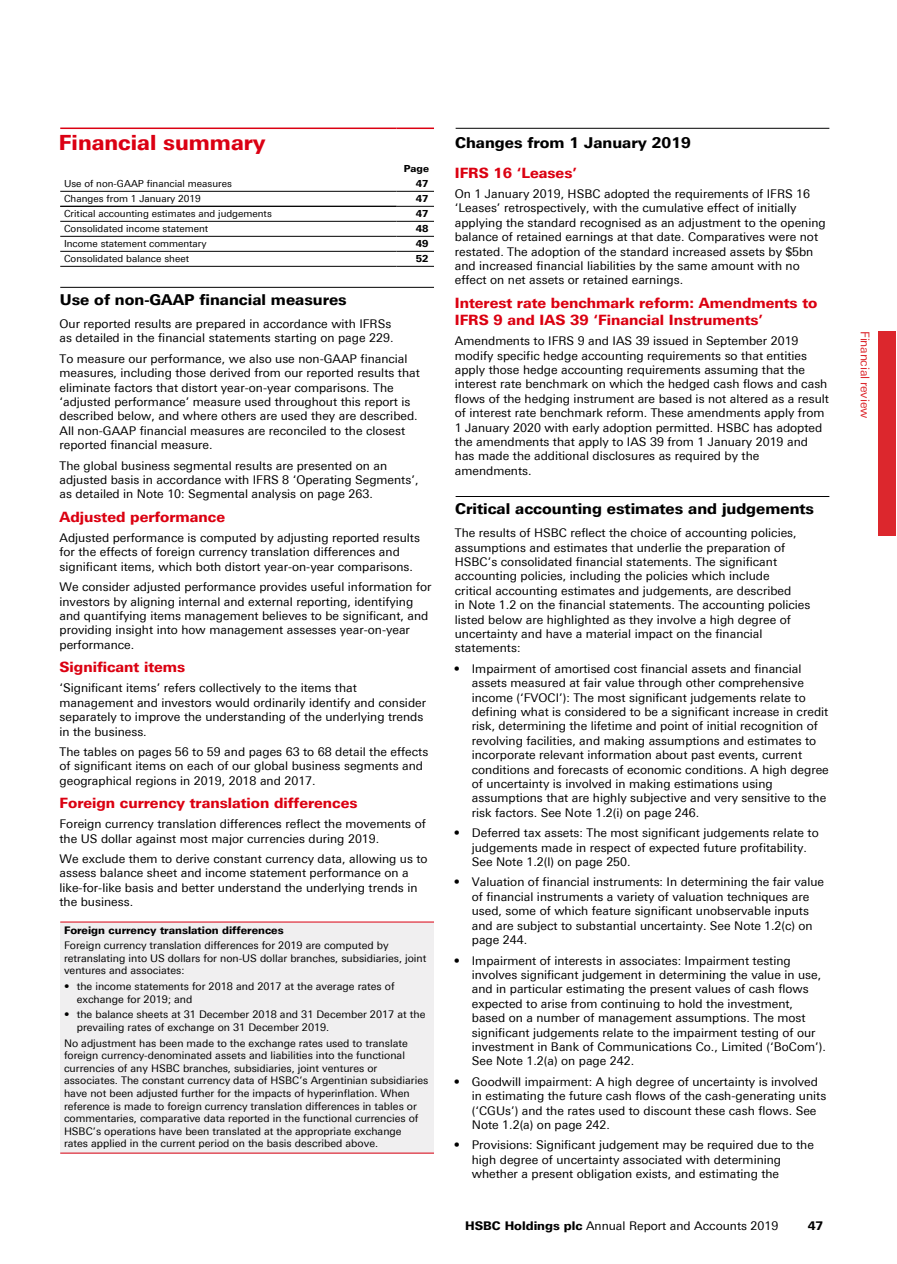
<style>
.page{position:relative;width:897px;height:1264px;background:#fff}
.page>*{position:absolute;margin:0;border:0;box-sizing:border-box;transform-origin:0 0}
.t1{font:800 21px "Univers Next Pro";color:#db0013}
.t2{font:800 15px "Univers Next Pro";color:#000}
.t3{font:800 14.25px/17.1px "Univers Next Pro";color:#db0011}
.t4{font:12px/14.4px "Univers Next Pro";color:#000}
.t5{font:12px "Univers Nextfor HSBC";letter-spacing:-.02em;color:#dc272d}
.t6{font:800 12px "Univers Next Pro";color:#000}
.t7{font:10.5px/12.6px "Univers Next Pro";color:#000}
.t8{font:800 10.5px "Univers Next Pro";color:#000}
.t9{font:9.75px/15px "Univers Next Pro";color:#000}
.t10{font:800 9.75px/15px "Univers Next Pro";color:#000;text-align:justify}
.s1{font-weight:800}
</style>
<div class="page">
<hr style="left:60px;top:128px;width:336px;height:1px;background:#db0011">
<hr style="left:396px;top:128px;width:38px;height:1px;background:#db0011">
<hr style="left:396px;top:191px;width:38px;height:1px;background:#000">
<hr style="left:60px;top:191px;width:336px;height:1px;background:#000">
<hr style="left:396px;top:206px;width:38px;height:1px;background:#000">
<hr style="left:60px;top:206px;width:336px;height:1px;background:#000">
<hr style="left:396px;top:221px;width:38px;height:1px;background:#000">
<hr style="left:60px;top:221px;width:336px;height:1px;background:#000">
<hr style="left:396px;top:236px;width:38px;height:1px;background:#000">
<hr style="left:60px;top:236px;width:336px;height:1px;background:#000">
<hr style="left:396px;top:251px;width:38px;height:1px;background:#000">
<hr style="left:60px;top:251px;width:336px;height:1px;background:#000">
<hr style="left:60px;top:266px;width:336px;height:1px;background:#000">
<hr style="left:396px;top:266px;width:38px;height:1px;background:#000">
<hr style="left:60px;top:287px;width:374px;height:1px;background:#000">
<div style="left:60px;top:922px;width:374px;height:231px;background:#f0eff0"></div>
<hr style="left:60px;top:921px;width:374px;height:1px;background:#db0011">
<hr style="left:60px;top:1152px;width:374px;height:1px;background:#db0011">
<hr style="left:455px;top:128px;width:374px;height:1px;background:#000">
<hr style="left:455px;top:496px;width:374px;height:1px;background:#000">
<div style="left:878px;top:331px;width:17px;height:204px;background:#dc272d"></div>
<h1 class="t1" style="left:59px;top:134px;width:208px">Financial summary</h1>
<p class="t10" style="left:404px;top:162px;width:27px">Page</p>
<p class="t9" style="left:64px;top:177px;width:209px">Use of non-GAAP financial measures Changes from 1 January 2019<br>Critical accounting estimates and judgements Consolidated income statement<br>Income statement commentary<br>Consolidated balance sheet</p>
<p class="t2" style="left:60px;top:293px;width:288px">Use of non-GAAP financial measures</p>
<p class="t4" style="left:59px;top:318px;width:335px">Our reported results are prepared in accordance with IFRSs as detailed in the financial statements starting on page 229.</p>
<p class="t4" style="left:59px;top:352px;width:362px">To measure our performance, we also use non-GAAP financial measures, including those derived from our reported results that eliminate factors that distort year-on-year comparisons. The ‘adjusted performance’ measure used throughout this report is described below, and where others are used they are described.<br>All non-GAAP financial measures are reconciled to the closest reported financial measure.</p>
<p class="t4" style="left:59px;top:459px;width:360px">The global business segmental results are presented on an adjusted basis in accordance with IFRS 8 ‘Operating Segments’, as detailed in Note 10: Segmental analysis on page 263.</p>
<p class="t3" style="left:59px;top:509px;width:167px">Adjusted performance</p>
<p class="t4" style="left:59px;top:532px;width:362px">Adjusted performance is computed by adjusting reported results for the effects of foreign currency translation differences and significant items, which both distort year-on-year comparisons.</p>
<p class="t4" style="left:59px;top:581px;width:373px">We consider adjusted performance provides useful information for investors by aligning internal and external reporting, identifying and quantifying items management believes to be significant, and providing insight into how management assesses year-on-year performance.</p>
<p class="t3" style="left:59px;top:660px;width:127px">Significant items</p>
<p class="t4" style="left:59px;top:682px;width:368px">‘Significant items’ refers collectively to the items that management and investors would ordinarily identify and consider separately to improve the understanding of the underlying trends in the business.</p>
<p class="t4" style="left:59px;top:745px;width:370px">The tables on pages 56 to 59 and pages 63 to 68 detail the effects of significant items on each of our global business segments and geographical regions in 2019, 2018 and 2017.</p>
<p class="t3" style="left:59px;top:795px;width:299px">Foreign currency translation differences</p>
<p class="t4" style="left:59px;top:818px;width:368px">Foreign currency translation differences reflect the movements of the US dollar against most major currencies during 2019.</p>
<p class="t4" style="left:59px;top:853px;width:369px">We exclude them to derive constant currency data, allowing us to assess balance sheet and income statement performance on a like-for-like basis and better understand the underlying trends in the business.</p>
<p class="t8" style="left:64px;top:926px;width:221px">Foreign currency translation differences</p>
<p class="t7" style="left:64px;top:940px;width:364px">Foreign currency translation differences for 2019 are computed by retranslating into US dollars for non-US dollar branches, subsidiaries, joint ventures and associates:</p>
<p class="t7" style="left:77px;top:981px;width:319px;text-indent:-13px">• the income statements for 2018 and 2017 at the average rates of exchange for 2019; and</p>
<p class="t7" style="left:77px;top:1009px;width:350px;text-indent:-13px">• the balance sheets at 31 December 2018 and 31 December 2017 at the prevailing rates of exchange on 31 December 2019.</p>
<p class="t7" style="left:64px;top:1037px;width:366px">No adjustment has been made to the exchange rates used to translate foreign currency-denominated assets and liabilities into the functional currencies of any HSBC branches, subsidiaries, joint ventures or associates. The constant currency data of HSBC’s Argentinian subsidiaries have not been adjusted further for the impacts of hyperinflation. When reference is made to foreign currency translation differences in tables or commentaries, comparative data reported in the functional currencies of HSBC’s operations have been translated at the appropriate exchange rates applied in the current period on the basis described above.</p>
<p class="t10" style="left:416px;top:177px;width:14px">47<br>47<br>47<br>48<br>49<br>52</p>
<p class="t2" style="left:455px;top:136px;width:237px">Changes from 1 January 2019</p>
<p class="t3" style="left:455px;top:165px;width:124px">IFRS 16 ‘Leases’</p>
<p class="t4" style="left:455px;top:188px;width:372px">On 1 January 2019, HSBC adopted the requirements of IFRS 16 ‘Leases’ retrospectively, with the cumulative effect of initially applying the standard recognised as an adjustment to the opening balance of retained earnings at that date. Comparatives were not restated. The adoption of the standard increased assets by $5bn and increased financial liabilities by the same amount with no effect on net assets or retained earnings.</p>
<p class="t3" style="left:455px;top:295px;width:364px">Interest rate benchmark reform: Amendments to<br>IFRS 9 and IAS 39 ‘Financial Instruments’</p>
<p class="t4" style="left:455px;top:335px;width:375px">Amendments to IFRS 9 and IAS 39 issued in September 2019 modify specific hedge accounting requirements so that entities apply those hedge accounting requirements assuming that the interest rate benchmark on which the hedged cash flows and cash flows of the hedging instrument are based is not altered as a result of interest rate benchmark reform. These amendments apply from 1 January 2020 with early adoption permitted. HSBC has adopted the amendments that apply to IAS 39 from 1 January 2019 and has made the additional disclosures as required by the amendments.</p>
<p class="t2" style="left:455px;top:502px;width:360px">Critical accounting estimates and judgements</p>
<p class="t4" style="left:455px;top:527px;width:357px">The results of HSBC reflect the choice of accounting policies, assumptions and estimates that underlie the preparation of HSBC’s consolidated financial statements. The significant accounting policies, including the policies which include<br>critical accounting estimates and judgements, are described<br>in Note 1.2 on the financial statements. The accounting policies listed below are highlighted as they involve a high degree of uncertainty and have a material impact on the financial statements:</p>
<p class="t4" style="left:472px;top:662px;width:358px;text-indent:-18px">• Impairment of amortised cost financial assets and financial assets measured at fair value through other comprehensive income (‘FVOCI’): The most significant judgements relate to defining what is considered to be a significant increase in credit risk, determining the lifetime and point of initial recognition of revolving facilities, and making assumptions and estimates to incorporate relevant information about past events, current conditions and forecasts of economic conditions. A high degree of uncertainty is involved in making estimations using assumptions that are highly subjective and very sensitive to the risk factors. See Note 1.2(i) on page 246.</p>
<p class="t4" style="left:472px;top:827px;width:348px;text-indent:-18px">• Deferred tax assets: The most significant judgements relate to judgements made in respect of expected future profitability.<br>See Note 1.2(l) on page 250.</p>
<p class="t4" style="left:472px;top:876px;width:353px;text-indent:-18px">• Valuation of financial instruments: In determining the fair value of financial instruments a variety of valuation techniques are used, some of which feature significant unobservable inputs and are subject to substantial uncertainty. See Note 1.2(c) on page 244.</p>
<p class="t4" style="left:472px;top:954px;width:355px;text-indent:-18px">• Impairment of interests in associates: Impairment testing involves significant judgement in determining the value in use, and in particular estimating the present values of cash flows expected to arise from continuing to hold the investment, based on a number of management assumptions. The most significant judgements relate to the impairment testing of our investment in Bank of Communications Co., Limited (‘BoCom’).<br>See Note 1.2(a) on page 242.</p>
<p class="t4" style="left:472px;top:1075px;width:356px;text-indent:-18px">• Goodwill impairment: A high degree of uncertainty is involved in estimating the future cash flows of the cash-generating units (‘CGUs’) and the rates used to discount these cash flows. See Note 1.2(a) on page 242.</p>
<p class="t4" style="left:472px;top:1139px;width:343px;text-indent:-18px">• Provisions: Significant judgement may be required due to the high degree of uncertainty associated with determining whether a present obligation exists, and estimating the</p>
<p class="t4" style="left:465px;top:1219px;width:315px"><span class="s1">HSBC Holdings plc</span> Annual Report and Accounts 2019</p>
<p class="t6" style="left:807px;top:1221px;width:17px">47</p>
<p class="t5" style="left:873px;top:331px;width:89px;rotate:90deg">Financial review</p>
</div>
